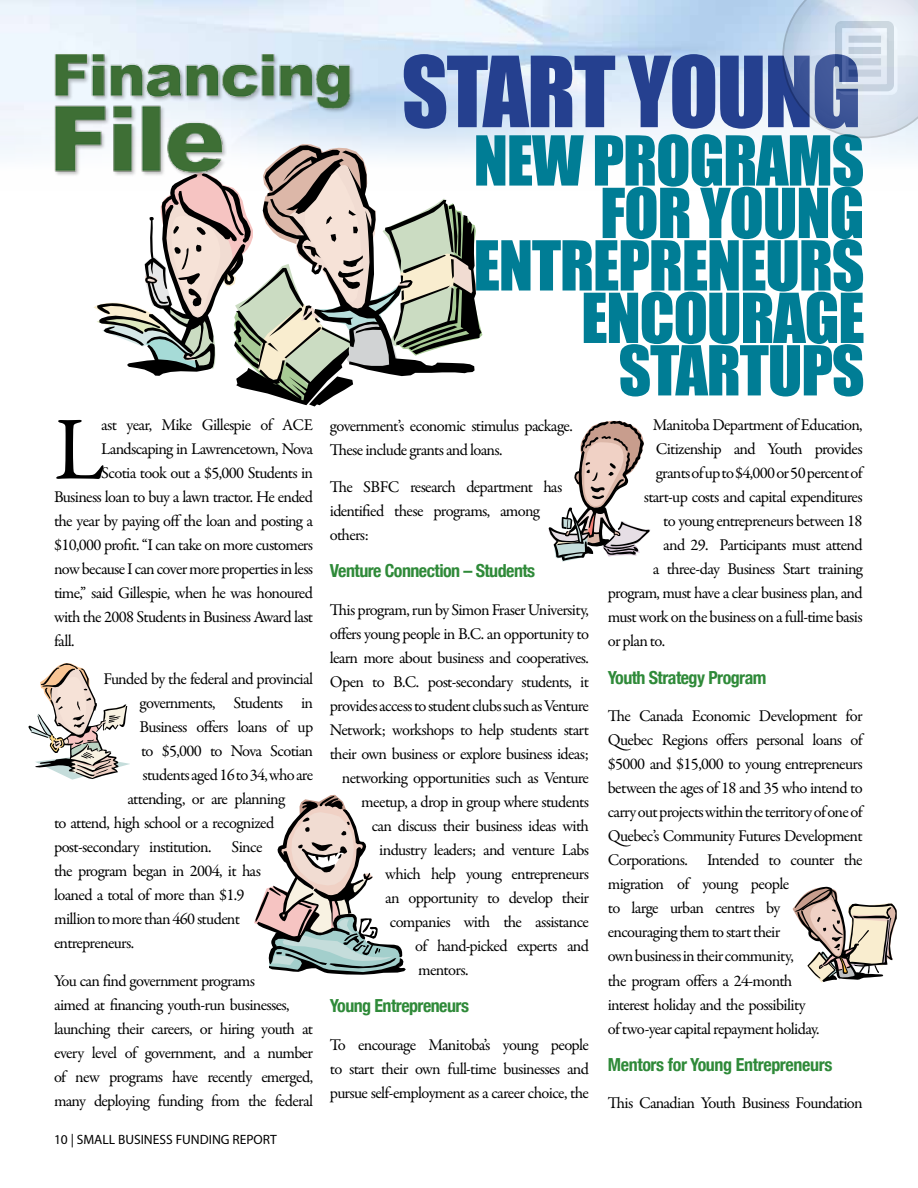
<style>
.page{position:relative;width:918px;height:1188px;background:#fff}
.page>*{position:absolute;margin:0;border:0;box-sizing:border-box;transform-origin:0 0}
.t1{font:90.6px "Garamond Premr Pro";color:#000}
.t2{font:90.45px "Impact";letter-spacing:-.02em;color:#25408f}
.t3{font:63.6px/52.5px "Impact";letter-spacing:-.02em;color:#007d95;text-align:right}
.t4{font:700 condensed 18px "Helvetica Neue";letter-spacing:-.03em;color:#2f8a39}
.t5{font:16.5px/24px "Garamond Premr Pro";letter-spacing:-.045em;color:#000}
.t6{font:13.5px "Myriad Pro";color:#000}
</style>
<div class="page">
<svg style="left:254px;top:795px;width:152px;height:180px"></svg>
<svg style="left:94px;top:219px;width:388px;height:188px"></svg>
<img style="left:29px;top:0;width:470px;height:219px">
<svg style="left:782px;top:0;width:136px;height:138px;background:#d6e1ed"></svg>
<svg style="left:548px;top:421px;width:103px;height:141px"></svg>
<svg style="left:28px;top:663px;width:102px;height:117px"></svg>
<svg style="left:793px;top:887px;width:104px;height:96px"></svg>
<h1 class="t1" style="left:54px;top:395px;width:52px">L</h1>
<p class="t5" style="left:101px;top:414px;width:213px">ast year, Mike Gillespie of ACE</p>
<p class="t5" style="left:101px;top:438px;width:213px">Landscaping in Lawrencetown, Nova</p>
<p class="t5" style="left:101px;top:462px;width:213px">Scotia took out a $5,000 Students in</p>
<p class="t5" style="left:54px;top:486px;width:261px">Business loan to buy a lawn tractor. He ended</p>
<p class="t5" style="left:54px;top:510px;width:261px">the year by paying off the loan and posting a</p>
<p class="t5" style="left:54px;top:534px;width:261px">$10,000 profit. “I can take on more customers</p>
<p class="t5" style="left:54px;top:558px;width:261px">now because I can cover more properties in less</p>
<p class="t5" style="left:54px;top:582px;width:261px">time,” said Gillespie, when he was honoured</p>
<p class="t5" style="left:54px;top:606px;width:261px">with the 2008 Students in Business Award last</p>
<p class="t5" style="left:54px;top:630px;width:22px">fall.</p>
<p class="t5" style="left:104px;top:667px;width:211px">Funded by the federal and provincial</p>
<p class="t5" style="left:140px;top:691px;width:175px">governments, Students in</p>
<p class="t5" style="left:140px;top:715px;width:175px">Business offers loans of up</p>
<p class="t5" style="left:141px;top:739px;width:174px">to $5,000 to Nova Scotian</p>
<p class="t5" style="left:143px;top:763px;width:172px">students aged 16 to 34, who are</p>
<p class="t5" style="left:128px;top:787px;width:159px">attending, or are planning</p>
<p class="t5" style="left:54px;top:811px;width:222px">to attend, high school or a recognized</p>
<p class="t5" style="left:54px;top:835px;width:210px">post-secondary institution. Since</p>
<p class="t5" style="left:54px;top:859px;width:208px">the program began in 2004, it has</p>
<p class="t5" style="left:54px;top:883px;width:192px">loaned a total of more than $1.9</p>
<p class="t5" style="left:54px;top:907px;width:188px">million to more than 460 student</p>
<p class="t5" style="left:54px;top:931px;width:82px">entrepreneurs.</p>
<p class="t5" style="left:54px;top:969px;width:261px">You can find government programs<br>aimed at financing youth-run businesses, launching their careers, or hiring youth at every level of government, and a number of new programs have recently emerged, many deploying funding from the federal</p>
<p class="t6" style="left:54px;top:1131px;width:225px">10 | SMALL BUSINESS FUNDING REPORT</p>
<h2 class="t2" style="left:402px;top:22px;width:461px">START YOUNG</h2>
<h3 class="t3" style="left:474px;top:133px;width:392px">NEW PROGRAMS<br>FOR YOUNG<br>ENTREPRENEURS<br>ENCOURAGE<br>STARTUPS</h3>
<p class="t5" style="left:330px;top:414px;width:244px">government’s economic stimulus package.<br>These include grants and loans.</p>
<p class="t5" style="left:330px;top:475px;width:234px">The SBFC research department has identified these programs, among others:</p>
<p class="t4" style="left:330px;top:560px;width:207px">Venture Connection – Students</p>
<p class="t5" style="left:330px;top:598px;width:261px">This program, run by Simon Fraser University,</p>
<p class="t5" style="left:330px;top:622px;width:261px">offers young people in B.C. an opportunity to</p>
<p class="t5" style="left:330px;top:646px;width:261px">learn more about business and cooperatives.</p>
<p class="t5" style="left:330px;top:670px;width:261px">Open to B.C. post-secondary students, it</p>
<p class="t5" style="left:330px;top:694px;width:261px">provides access to student clubs such as Venture</p>
<p class="t5" style="left:330px;top:718px;width:261px">Network; workshops to help students start</p>
<p class="t5" style="left:330px;top:742px;width:261px">their own business or explore business ideas;</p>
<p class="t5" style="left:342px;top:766px;width:249px">networking opportunities such as Venture</p>
<p class="t5" style="left:361px;top:790px;width:229px">meetup, a drop in group where students</p>
<p class="t5" style="left:372px;top:814px;width:219px">can discuss their business ideas with</p>
<p class="t5" style="left:379px;top:838px;width:211px">industry leaders; and venture Labs</p>
<p class="t5" style="left:385px;top:862px;width:205px">which help young entrepreneurs</p>
<p class="t5" style="left:385px;top:886px;width:205px">an opportunity to develop their</p>
<p class="t5" style="left:390px;top:910px;width:201px">companies with the assistance</p>
<p class="t5" style="left:415px;top:934px;width:175px">of hand-picked experts and</p>
<p class="t5" style="left:418px;top:958px;width:52px">mentors.</p>
<p class="t4" style="left:330px;top:995px;width:141px">Young Entrepreneurs</p>
<p class="t5" style="left:330px;top:1033px;width:261px;text-align:justify">To encourage Manitoba’s young people to start their own full-time businesses and pursue self-employment as a career choice, the</p>
<p class="t5" style="left:653px;top:414px;width:211px">Manitoba Department of Education,</p>
<p class="t5" style="left:656px;top:438px;width:208px">Citizenship and Youth provides</p>
<p class="t5" style="left:656px;top:462px;width:208px">grants of up to $4,000 or 50 percent of</p>
<p class="t5" style="left:644px;top:486px;width:220px">start-up costs and capital expenditures</p>
<p class="t5" style="left:663px;top:510px;width:201px">to young entrepreneurs between 18</p>
<p class="t5" style="left:663px;top:534px;width:201px">and 29. Participants must attend</p>
<p class="t5" style="left:653px;top:558px;width:211px">a three-day Business Start training</p>
<p class="t5" style="left:608px;top:582px;width:256px">program, must have a clear business plan, and</p>
<p class="t5" style="left:608px;top:606px;width:256px">must work on the business on a full-time basis</p>
<p class="t5" style="left:608px;top:630px;width:59px">or plan to.</p>
<p class="t4" style="left:608px;top:667px;width:160px">Youth Strategy Program</p>
<p class="t5" style="left:608px;top:705px;width:256px">The Canada Economic Development for Quebec Regions offers personal loans of $5000 and $15,000 to young entrepreneurs between the ages of 18 and 35 who intend to carry out projects within the territory of one of Quebec’s Community Futures Development Corporations. Intended to counter the migration of young people<br>to large urban centres by<br>encouraging them to start their<br>own business in their community,<br>the program offers a 24-month<br>interest holiday and the possibility<br>of two-year capital repayment holiday.</p>
<p class="t4" style="left:608px;top:1054px;width:226px">Mentors for Young Entrepreneurs</p>
<p class="t5" style="left:608px;top:1092px;width:256px">This Canadian Youth Business Foundation</p>
</div>
